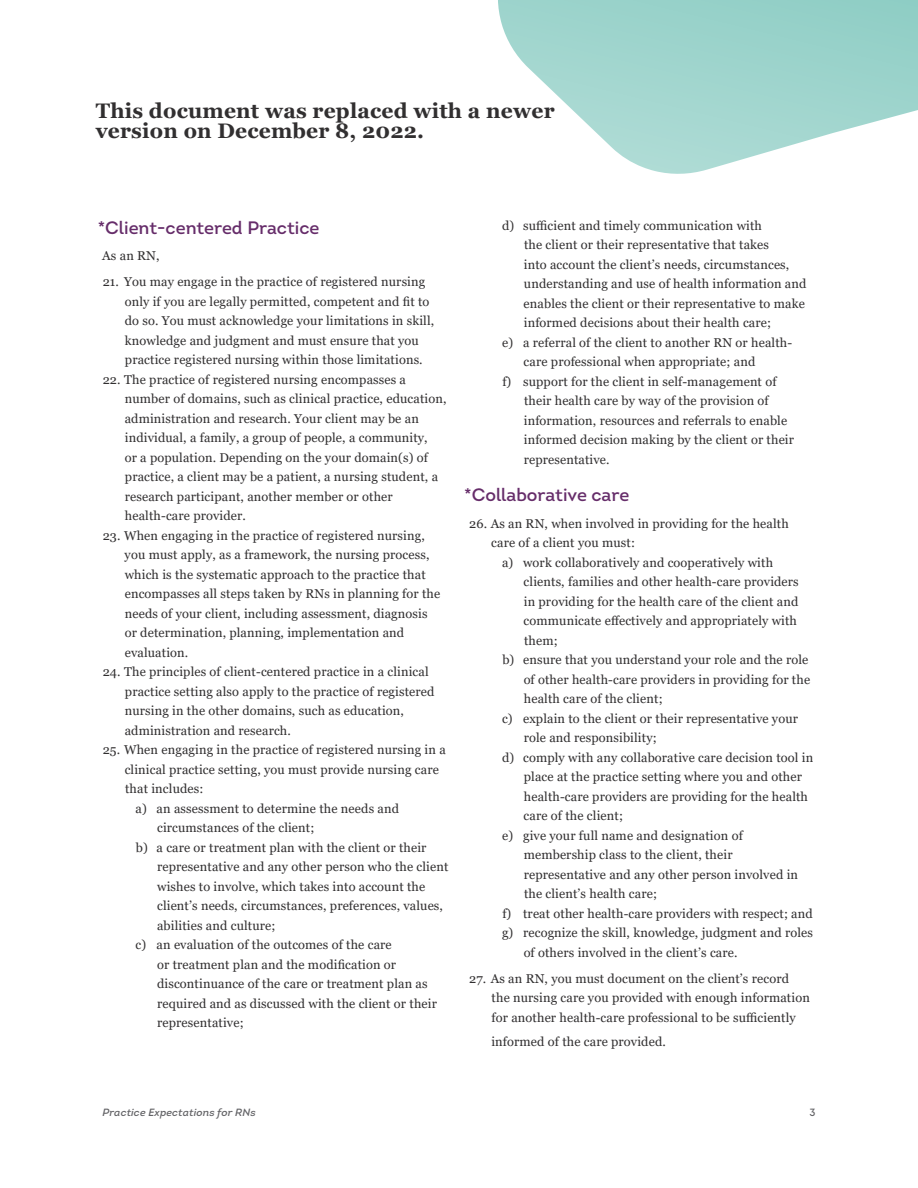
<style>
.page{position:relative;width:918px;height:1188px;background:#fff}
.page>*{position:absolute;margin:0;border:0;box-sizing:border-box;transform-origin:0 0}
.Body_-_Paragraph{font:700 21px/19.5px "Georgia";letter-spacing:.01em;color:#312f30}
.Body_-_Header{font:18px "Intro";color:#662d6a}
.Body_-_List_tier_2{font:12.75px/19.5px "Georgia";letter-spacing:.01em;color:#312f30}
.Body_-_List_tier_1{font:12.75px/19.5px "Georgia";letter-spacing:.01em;color:#312f30}
.Body_-_Paragraph-2{font:12.75px "Georgia";color:#312f30}
.t1{font:italic 10.5px "Intro";letter-spacing:.01em;color:#636366}
.t2{font:10.5px "Intro";color:#636366}
</style>
<div class="page">
<svg style="left:498px;top:0;width:420px;height:174px;fill:#a2d6cf"></svg>
<p class="Body_-_Paragraph" style="left:96px;top:102px;width:460px">This document was replaced with a newer version on December 8, 2022.</p>
<p class="Body_-_Header" style="left:98px;top:216px;width:223px">*Client-centered Practice</p>
<p class="Body_-_Paragraph-2" style="left:102px;top:248px;width:59px">As an RN,</p>
<p class="Body_-_List_tier_1" style="left:125px;top:272px;width:311px;text-indent:-22px">21. You may engage in the practice of registered nursing only if you are legally permitted, competent and fit to do so. You must acknowledge your limitations in skill, knowledge and judgment and must ensure that you practice registered nursing within those limitations.</p>
<p class="Body_-_List_tier_1" style="left:125px;top:370px;width:323px;text-indent:-22px">22. The practice of registered nursing encompasses a number of domains, such as clinical practice, education, administration and research. Your client may be an individual, a family, a group of people, a community,<br>or a population. Depending on the your domain(s) of practice, a client may be a patient, a nursing student, a research participant, another member or other health-care provider.</p>
<p class="Body_-_List_tier_1" style="left:125px;top:526px;width:317px;text-indent:-22px">23. When engaging in the practice of registered nursing, you must apply, as a framework, the nursing process, which is the systematic approach to the practice that encompasses all steps taken by RNs in planning for the needs of your client, including assessment, diagnosis or determination, planning, implementation and evaluation.</p>
<p class="Body_-_List_tier_1" style="left:125px;top:662px;width:311px;text-indent:-22px">24. The principles of client-centered practice in a clinical practice setting also apply to the practice of registered nursing in the other domains, such as education, administration and research.</p>
<p class="Body_-_List_tier_1" style="left:125px;top:740px;width:323px;text-indent:-22px">25. When engaging in the practice of registered nursing in a clinical practice setting, you must provide nursing care that includes:</p>
<p class="Body_-_List_tier_2" style="left:157px;top:799px;width:243px;text-indent:-22px">a) an assessment to determine the needs and circumstances of the client;</p>
<p class="Body_-_List_tier_2" style="left:157px;top:838px;width:293px;text-indent:-21px">b) a care or treatment plan with the client or their representative and any other person who the client wishes to involve, which takes into account the client’s needs, circumstances, preferences, values, abilities and culture;</p>
<p class="Body_-_List_tier_2" style="left:157px;top:935px;width:281px;text-indent:-22px">c) an evaluation of the outcomes of the care<br>or treatment plan and the modification or discontinuance of the care or treatment plan as required and as discussed with the client or their representative;</p>
<p class="Body_-_List_tier_2" style="left:524px;top:216px;width:284px;text-indent:-22px">d) sufficient and timely communication with<br>the client or their representative that takes<br>into account the client’s needs, circumstances, understanding and use of health information and enables the client or their representative to make informed decisions about their health care;</p>
<p class="Body_-_List_tier_2" style="left:524px;top:333px;width:270px;text-indent:-22px">e) a referral of the client to another RN or health&shy;care professional when appropriate; and</p>
<p class="Body_-_List_tier_2" style="left:524px;top:372px;width:272px;text-indent:-21px">f) support for the client in self-management of their health care by way of the provision of information, resources and referrals to enable informed decision making by the client or their representative.</p>
<p class="Body_-_Header" style="left:464px;top:484px;width:167px">*Collaborative care</p>
<p class="Body_-_List_tier_1" style="left:491px;top:514px;width:299px;text-indent:-22px">26. As an RN, when involved in providing for the health care of a client you must:</p>
<p class="Body_-_List_tier_2" style="left:524px;top:553px;width:277px;text-indent:-22px">a) work collaboratively and cooperatively with clients, families and other health-care providers in providing for the health care of the client and communicate effectively and appropriately with them;</p>
<p class="Body_-_List_tier_2" style="left:524px;top:650px;width:288px;text-indent:-21px">b) ensure that you understand your role and the role of other health-care providers in providing for the health care of the client;</p>
<p class="Body_-_List_tier_2" style="left:524px;top:709px;width:276px;text-indent:-22px">c) explain to the client or their representative your role and responsibility;</p>
<p class="Body_-_List_tier_2" style="left:524px;top:748px;width:291px;text-indent:-22px">d) comply with any collaborative care decision tool in place at the practice setting where you and other health-care providers are providing for the health care of the client;</p>
<p class="Body_-_List_tier_2" style="left:524px;top:826px;width:276px;text-indent:-22px">e) give your full name and designation of membership class to the client, their representative and any other person involved in the client’s health care;</p>
<p class="Body_-_List_tier_2" style="left:502px;top:904px;width:312px">f) treat other health-care providers with respect; and</p>
<p class="Body_-_List_tier_2" style="left:524px;top:923px;width:291px;text-indent:-22px">g) recognize the skill, knowledge, judgment and roles of others involved in the client’s care.</p>
<p class="Body_-_List_tier_1" style="left:492px;top:969px;width:320px;text-indent:-22px">27. As an RN, you must document on the client’s record the nursing care you provided with enough information for another health-care professional to be sufficiently</p>
<p class="Body_-_List_tier_1" style="left:491px;top:1032px;width:176px">informed of the care provided.</p>
<p class="t1" style="left:103px;top:1106px;width:155px">Practice Expectations for RNs</p>
<p class="t2" style="left:809px;top:1106px;width:8px">3</p>
</div>
